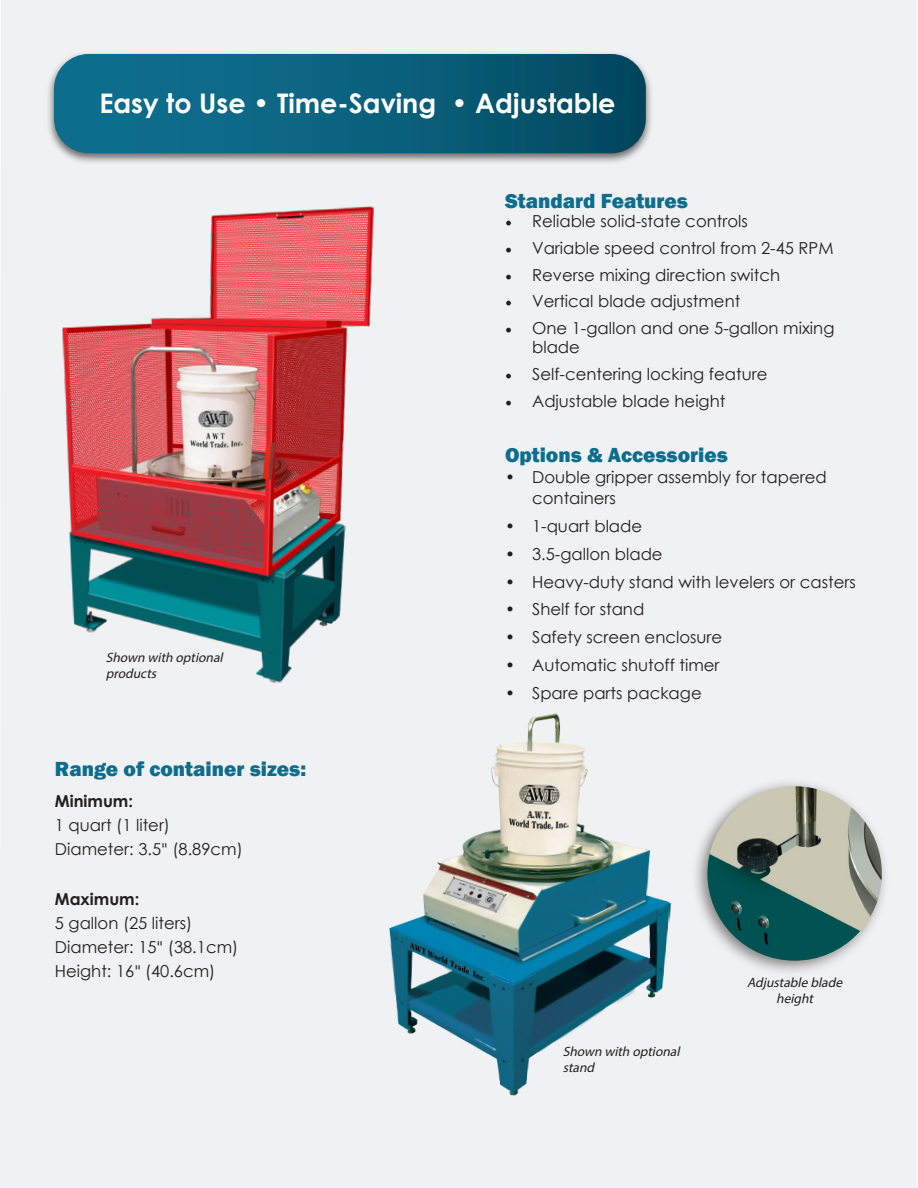
<style>
.page{position:relative;width:918px;height:1188px;background:#fff}
.page>*{position:absolute;margin:0;border:0;box-sizing:border-box;transform-origin:0 0}
.t1{font:700 27px "Century Gothic";color:#fff}
.t2{font:800 21px "Franklin Gothic";color:#0d6d8d}
.t3{font:16.5px/19.8px "Century Gothic";color:#231f20}
.t4{font:700 16.5px "Century Gothic";color:#231f20}
.t5{font:italic 13.5px/16.2px "Myriad Pro";color:#231f20;text-align:center}
.s1{font-family:"Helvetica Neue LT Std";font-stretch:condensed}
.s2{font-family:"Minion Pro";font-size:18px}
</style>
<div class="page">
<div style="left:0;top:0;width:917px;height:1188px;background:#f0f1f2"></div>
<div style="left:46px;top:51px;width:607px;height:115px;background:#231f20;opacity:.64"></div>
<svg style="left:54px;top:54px;width:592px;height:99px;background:#0d617d"></svg>
<img style="left:382px;top:707px;width:297px;height:395px">
<img style="left:40px;top:190px;width:367px;height:517px">
<div style="left:691px;top:777px;width:199px;height:200px;background:#231f20;opacity:.54"></div>
<img style="left:707px;top:786px;width:175px;height:175px;border-radius:87px">
<p class="t1" style="left:99px;top:83px;width:518px">Easy to Use • Time-Saving • Adjustable</p>
<p class="t5" style="left:106px;top:649px;width:122px">Shown with optional</p>
<p class="t5" style="left:106px;top:665px;width:55px">products</p>
<p class="t2" style="left:55px;top:755px;width:253px">Range of container sizes:</p>
<p class="t4" style="left:55px;top:789px;width:80px">Minimum:</p>
<p class="t3" style="left:55px;top:815px;width:117px">1 quart (1 liter)</p>
<p class="t3" style="left:55px;top:839px;width:189px">Diameter: 3.5<span class="s1">"</span> (8.89cm)</p>
<p class="t4" style="left:55px;top:886px;width:86px">Maximum:</p>
<p class="t3" style="left:55px;top:912px;width:139px">5 gallon (25 liters)</p>
<p class="t3" style="left:55px;top:936px;width:185px">Diameter: 15<span class="s1">"</span> (38.1cm)</p>
<p class="t3" style="left:55px;top:960px;width:162px">Height: 16<span class="s1">"</span> (40.6cm)</p>
<p class="t2" style="left:505px;top:187px;width:184px">Standard Features</p>
<p class="t3" style="left:505px;top:211px;width:244px"><span class="s2">•</span> Reliable solid-state controls</p>
<p class="t3" style="left:505px;top:238px;width:330px"><span class="s2">•</span> Variable speed control from 2-45 RPM</p>
<p class="t3" style="left:505px;top:264px;width:277px"><span class="s2">•</span> Reverse mixing direction switch</p>
<p class="t3" style="left:505px;top:291px;width:237px"><span class="s2">•</span> Vertical blade adjustment</p>
<p class="t3" style="left:532px;top:318px;width:304px;text-indent:-27px"><span class="s2">•</span> One 1-gallon and one 5-gallon mixing blade</p>
<p class="t3" style="left:505px;top:364px;width:264px"><span class="s2">•</span> Self-centering locking feature</p>
<p class="t3" style="left:505px;top:390px;width:222px"><span class="s2">•</span> Adjustable blade height</p>
<p class="t2" style="left:505px;top:442px;width:224px">Options &amp; Accessories</p>
<p class="t3" style="left:532px;top:467px;width:296px;line-height:21px;text-indent:-27px">• Double gripper assembly for tapered containers</p>
<p class="t3" style="left:505px;top:516px;width:139px">• 1-quart blade</p>
<p class="t3" style="left:505px;top:544px;width:159px">• 3.5-gallon blade</p>
<p class="t3" style="left:505px;top:572px;width:352px">• Heavy-duty stand with levelers or casters</p>
<p class="t3" style="left:505px;top:599px;width:141px">• Shelf for stand</p>
<p class="t3" style="left:505px;top:627px;width:219px">• Safety screen enclosure</p>
<p class="t3" style="left:505px;top:655px;width:216px">• Automatic shutoff timer</p>
<p class="t3" style="left:505px;top:683px;width:198px">• Spare parts package</p>
<p class="t5" style="left:563px;top:1043px;width:122px">Shown with optional</p>
<p class="t5" style="left:563px;top:1060px;width:36px">stand</p>
<p class="t5" style="left:747px;top:974px;width:100px">Adjustable blade height</p>
</div>
